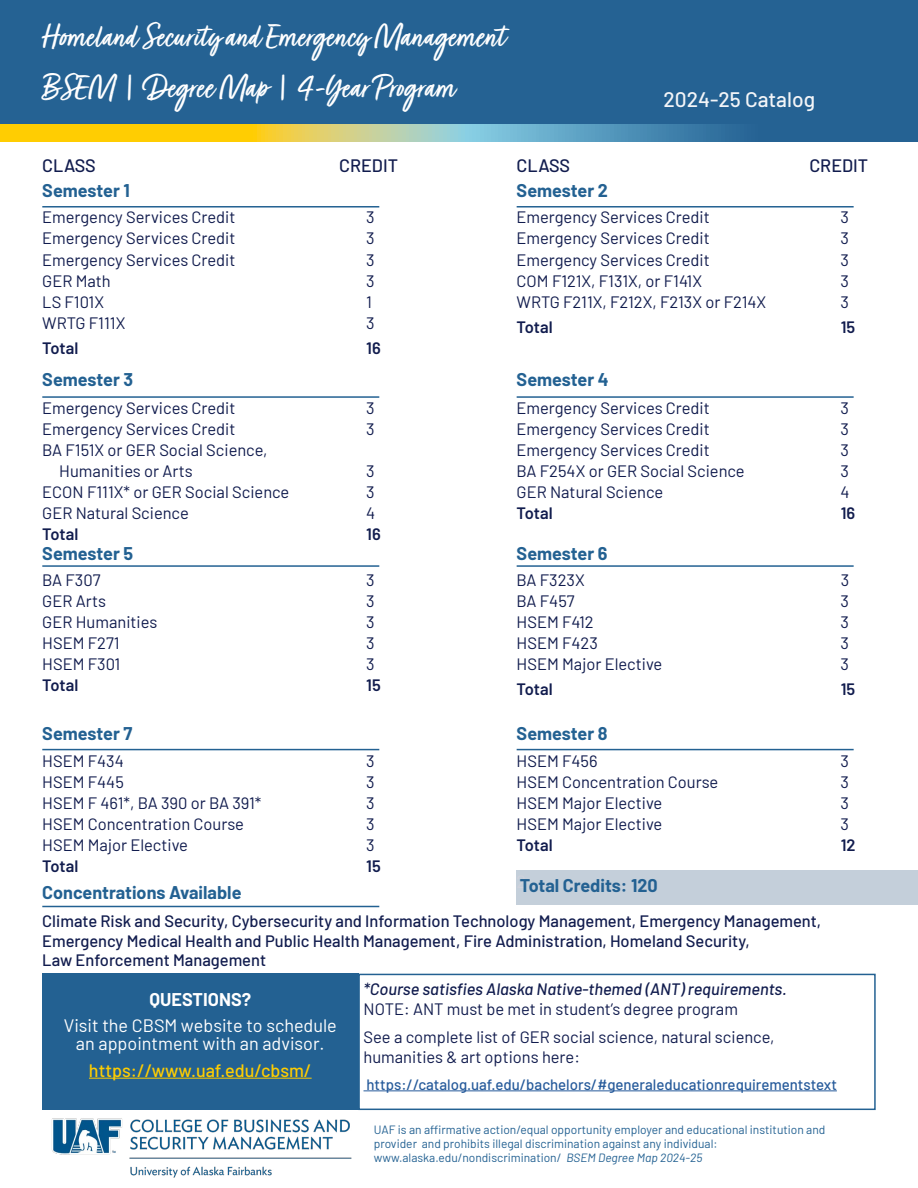
<style>
.page{position:relative;width:918px;height:1188px;background:#fff}
.page>*{position:absolute;margin:0;border:0;box-sizing:border-box;transform-origin:0 0}
.t1{font:36px/51px "Turbinado Pro";color:#fff}
.t2{font:500 21px "Barlow";color:#f3f5f8}
.t3{font:700 18px "Barlow";color:#236192}
.t4{font:18px/18px "Barlow";color:#fff;text-align:center}
.t5{font:500 18px "Barlow";color:#ffcd00}
.t6{font:500 18px "Barlow";color:#111c4e}
.t7{font:700 18px "Barlow";color:#fff}
.t8{font:16.5px/21px "Barlow";color:#111c4e}
.t9{font:500 16.5px/19.8px "Barlow";color:#111c4e}
.t10{font:600 16.5px "Barlow";color:#111c4e}
.t11{font:italic 500 16.5px "Barlow";color:#111c4e}
.t12{font:500 15px "Barlow";color:#275b9b}
.t13{font:12px/14.4px "Barlow";color:#236192}
.s1{font-style:italic}
</style>
<div class="page">
<hr style="left:42px;top:206px;width:337px;height:2px;background:#236192">
<hr style="left:42px;top:396px;width:337px;height:2px;background:#236192">
<hr style="left:42px;top:565px;width:337px;height:2px;background:#236192">
<hr style="left:42px;top:749px;width:337px;height:1px;background:#236192">
<img style="left:52px;top:1110px;width:310px;height:68px">
<div style="left:42px;top:974px;width:316px;height:136px;background:#236192"></div>
<hr style="left:89px;top:1078px;width:223px;height:1px;background:#ffcd00">
<div style="left:358px;top:974px;width:518px;height:136px;border:2px solid #236192"></div>
<hr style="left:364px;top:1090px;width:473px;height:1px;background:#275b9b">
<div style="left:0;top:0;width:918px;height:133px;background:#256293"></div>
<svg style="left:0;top:124px;width:918px;height:17px;background:#97aa75"></svg>
<hr style="left:42px;top:906px;width:337px;height:1px;background:#236192">
<hr style="left:517px;top:206px;width:337px;height:2px;background:#236192">
<hr style="left:517px;top:396px;width:337px;height:2px;background:#236192">
<hr style="left:517px;top:565px;width:337px;height:2px;background:#236192">
<hr style="left:517px;top:749px;width:337px;height:1px;background:#236192">
<div style="left:517px;top:870px;width:401px;height:35px;background:#c4cfda"></div>
<h1 class="t1" style="left:42px;top:14px;width:465px">Homeland Security and Emergency Management<br>BSEM | Degree Map | 4-Year Program</h1>
<p class="t2" style="left:663px;top:84px;width:153px">2024-25 Catalog</p>
<p class="t6" style="left:42px;top:152px;width:55px">CLASS</p>
<p class="t6" style="left:339px;top:152px;width:60px">CREDIT</p>
<p class="t6" style="left:809px;top:152px;width:60px">CREDIT</p>
<p class="t3" style="left:42px;top:178px;width:89px">Semester 1</p>
<p class="t8" style="left:42px;top:206px;width:195px">Emergency Services Credit</p>
<p class="t8" style="left:366px;top:206px;width:10px">3</p>
<p class="t8" style="left:42px;top:227px;width:195px">Emergency Services Credit</p>
<p class="t8" style="left:366px;top:227px;width:10px">3</p>
<p class="t8" style="left:42px;top:248px;width:195px">Emergency Services Credit</p>
<p class="t8" style="left:366px;top:248px;width:10px">3</p>
<p class="t8" style="left:42px;top:269px;width:70px">GER Math</p>
<p class="t8" style="left:366px;top:269px;width:10px">3</p>
<p class="t8" style="left:42px;top:290px;width:63px">LS F101X</p>
<p class="t8" style="left:366px;top:290px;width:7px">1</p>
<p class="t8" style="left:42px;top:311px;width:85px">WRTG F111X</p>
<p class="t8" style="left:366px;top:311px;width:10px">3</p>
<p class="t10" style="left:42px;top:336px;width:37px">Total</p>
<p class="t10" style="left:366px;top:336px;width:16px">16</p>
<p class="t3" style="left:42px;top:366px;width:92px">Semester 3</p>
<p class="t8" style="left:42px;top:396px;width:195px">Emergency Services Credit</p>
<p class="t8" style="left:366px;top:396px;width:10px">3</p>
<p class="t8" style="left:42px;top:417px;width:195px">Emergency Services Credit</p>
<p class="t8" style="left:366px;top:417px;width:10px">3</p>
<p class="t8" style="left:59px;top:438px;width:210px;text-indent:-17px">BA F151X or GER Social Science,<br>Humanities or Arts</p>
<p class="t6" style="left:517px;top:152px;width:55px">CLASS</p>
<p class="t3" style="left:517px;top:178px;width:93px">Semester 2</p>
<p class="t8" style="left:517px;top:206px;width:195px">Emergency Services Credit</p>
<p class="t8" style="left:841px;top:206px;width:10px">3</p>
<p class="t8" style="left:517px;top:227px;width:195px">Emergency Services Credit</p>
<p class="t8" style="left:841px;top:227px;width:10px">3</p>
<p class="t8" style="left:517px;top:248px;width:195px">Emergency Services Credit</p>
<p class="t8" style="left:841px;top:248px;width:10px">3</p>
<p class="t8" style="left:517px;top:269px;width:187px">COM F121X, F131X, or F141X</p>
<p class="t8" style="left:841px;top:269px;width:10px">3</p>
<p class="t8" style="left:517px;top:290px;width:251px">WRTG F211X, F212X, F213X or F214X</p>
<p class="t8" style="left:841px;top:290px;width:10px">3</p>
<p class="t10" style="left:517px;top:315px;width:37px">Total</p>
<p class="t10" style="left:841px;top:315px;width:16px">15</p>
<p class="t3" style="left:517px;top:366px;width:94px">Semester 4</p>
<p class="t8" style="left:517px;top:396px;width:195px">Emergency Services Credit</p>
<p class="t8" style="left:841px;top:396px;width:10px">3</p>
<p class="t8" style="left:517px;top:417px;width:195px">Emergency Services Credit</p>
<p class="t8" style="left:841px;top:417px;width:10px">3</p>
<p class="t8" style="left:517px;top:438px;width:195px">Emergency Services Credit</p>
<p class="t8" style="left:841px;top:438px;width:10px">3</p>
<p class="t8" style="left:517px;top:459px;width:230px">BA F254X or GER Social Science</p>
<p class="t8" style="left:841px;top:459px;width:10px">3</p>
<p class="t8" style="left:517px;top:480px;width:148px">GER Natural Science</p>
<p class="t8" style="left:841px;top:480px;width:11px">4</p>
<p class="t10" style="left:517px;top:501px;width:37px">Total</p>
<p class="t10" style="left:841px;top:501px;width:16px">16</p>
<p class="t3" style="left:517px;top:540px;width:92px">Semester 6</p>
<p class="t8" style="left:517px;top:568px;width:70px">BA F323X</p>
<p class="t8" style="left:841px;top:568px;width:10px">3</p>
<p class="t8" style="left:517px;top:589px;width:60px">BA F457</p>
<p class="t8" style="left:841px;top:589px;width:10px">3</p>
<p class="t8" style="left:517px;top:610px;width:79px">HSEM F412</p>
<p class="t8" style="left:841px;top:610px;width:10px">3</p>
<p class="t8" style="left:517px;top:631px;width:83px">HSEM F423</p>
<p class="t8" style="left:841px;top:631px;width:10px">3</p>
<p class="t8" style="left:517px;top:652px;width:147px">HSEM Major Elective</p>
<p class="t8" style="left:841px;top:652px;width:10px">3</p>
<p class="t10" style="left:517px;top:677px;width:37px">Total</p>
<p class="t10" style="left:841px;top:677px;width:16px">15</p>
<p class="t3" style="left:517px;top:720px;width:93px">Semester 8</p>
<p class="t8" style="left:517px;top:750px;width:82px">HSEM F456</p>
<p class="t8" style="left:841px;top:750px;width:10px">3</p>
<p class="t8" style="left:517px;top:771px;width:203px">HSEM Concentration Course</p>
<p class="t8" style="left:841px;top:771px;width:10px">3</p>
<p class="t8" style="left:517px;top:792px;width:147px">HSEM Major Elective</p>
<p class="t8" style="left:841px;top:792px;width:10px">3</p>
<p class="t8" style="left:517px;top:813px;width:147px">HSEM Major Elective</p>
<p class="t8" style="left:841px;top:813px;width:10px">3</p>
<p class="t10" style="left:517px;top:833px;width:37px">Total</p>
<p class="t10" style="left:841px;top:833px;width:16px">12</p>
<p class="t3" style="left:517px;top:872px;width:143px"><sup>2</sup>Total Credits: 120</p>
<p class="t8" style="left:366px;top:459px;width:10px">3</p>
<p class="t8" style="left:42px;top:480px;width:249px">ECON F111X* or GER Social Science</p>
<p class="t8" style="left:366px;top:480px;width:10px">3</p>
<p class="t8" style="left:42px;top:501px;width:148px">GER Natural Science</p>
<p class="t8" style="left:366px;top:501px;width:11px">4</p>
<p class="t10" style="left:42px;top:522px;width:37px">Total</p>
<p class="t10" style="left:366px;top:522px;width:16px">16</p>
<p class="t3" style="left:42px;top:540px;width:92px">Semester 5</p>
<p class="t8" style="left:42px;top:568px;width:60px">BA F307</p>
<p class="t8" style="left:366px;top:568px;width:10px">3</p>
<p class="t8" style="left:42px;top:589px;width:65px">GER Arts</p>
<p class="t8" style="left:366px;top:589px;width:10px">3</p>
<p class="t8" style="left:42px;top:610px;width:117px">GER Humanities</p>
<p class="t8" style="left:366px;top:610px;width:10px">3</p>
<p class="t8" style="left:42px;top:631px;width:79px">HSEM F271</p>
<p class="t8" style="left:366px;top:631px;width:10px">3</p>
<p class="t8" style="left:42px;top:652px;width:80px">HSEM F301</p>
<p class="t8" style="left:366px;top:652px;width:10px">3</p>
<p class="t10" style="left:42px;top:673px;width:37px">Total</p>
<p class="t10" style="left:366px;top:673px;width:16px">15</p>
<p class="t3" style="left:42px;top:720px;width:92px">Semester 7</p>
<p class="t8" style="left:42px;top:750px;width:83px">HSEM F434</p>
<p class="t8" style="left:366px;top:750px;width:10px">3</p>
<p class="t8" style="left:42px;top:771px;width:83px">HSEM F445</p>
<p class="t8" style="left:366px;top:771px;width:10px">3</p>
<p class="t8" style="left:42px;top:792px;width:221px">HSEM F 461*, BA 390 or BA 391*</p>
<p class="t8" style="left:366px;top:792px;width:10px">3</p>
<p class="t8" style="left:42px;top:813px;width:203px">HSEM Concentration Course</p>
<p class="t8" style="left:366px;top:813px;width:10px">3</p>
<p class="t8" style="left:42px;top:834px;width:147px">HSEM Major Elective</p>
<p class="t8" style="left:366px;top:834px;width:10px">3</p>
<p class="t10" style="left:42px;top:854px;width:37px">Total</p>
<p class="t10" style="left:366px;top:854px;width:16px">15</p>
<p class="t3" style="left:42px;top:879px;width:201px">Concentrations Available</p>
<p class="t9" style="left:42px;top:910px;width:780px">Climate Risk and Security, Cybersecurity and Information Technology Management, Emergency Management,<br>Emergency Medical Health and Public Health Management, Fire Administration, Homeland Security,<br>Law Enforcement Management</p>
<p class="t7" style="left:150px;top:986px;width:103px">QUESTIONS?</p>
<p class="t4" style="left:64px;top:1015px;width:275px">Visit the CBSM website to schedule an appointment with an advisor.</p>
<p class="t5" style="left:89px;top:1057px;width:224px">https://www.uaf.edu/cbsm/</p>
<p class="t11" style="left:364px;top:977px;width:425px">*Course satisfies Alaska Native-themed (ANT) requirements.</p>
<p class="t8" style="left:364px;top:994px;width:413px;line-height:28.3px">NOTE: ANT must be met in student’s degree program<br>See a complete list of GER social science, natural science,</p>
<p class="t8" style="left:364px;top:1046px;width:218px">humanities &amp; art options here:</p>
<p class="t12" style="left:367px;top:1073px;width:472px">https://catalog.uaf.edu/bachelors/#generaleducationrequirementstext</p>
<p class="t13" style="left:374px;top:1121px;width:453px">UAF is an affirmative action/equal opportunity employer and educational institution and provider and prohibits illegal discrimination against any individual: www.alaska.edu/nondiscrimination/ <span class="s1">BSEM Degree Map 2024-25</span></p>
</div>
